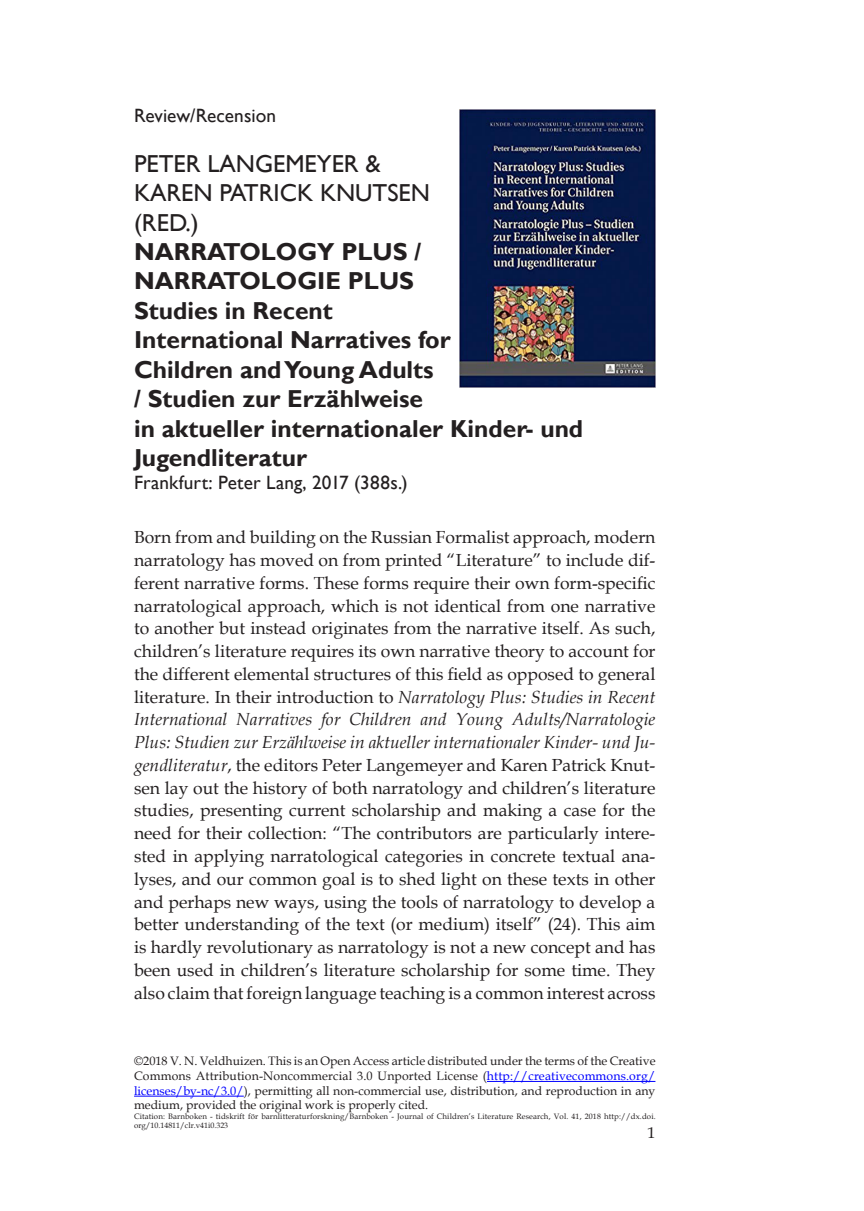
<style>
.page{position:relative;width:864px;height:1211px;background:#fff}
.page>*{position:absolute;margin:0;border:0;box-sizing:border-box;transform-origin:0 0}
.Rubrik-undertitel{font:700 24.5px/29.4px "Gill Sans";color:#231f20}
.Rubrik-författarnamn{font:24.5px/29.4px "Gill Sans";color:#231f20}
.Rubrik-huvudtitel{font:700 24.5px/29.4px "Gill Sans";color:#231f20}
.Rubrik-undertitel-2{font:19.25px "Gill Sans";letter-spacing:.005em;color:#231f20}
.Rubrik-review_bokinf{font:19.25px "Gill Sans";color:#231f20}
.bröd{font:17.5px/22.8px "Book Antiqua";color:#231f20;text-align:justify}
.t1{font:15.75px "Book Antiqua";color:#231f20}
.sidfot{font:12.25px/14.7px "Book Antiqua";color:#231f20;text-align:justify}
.Sidfot-citation{font:7.88px/9.5px "Book Antiqua";letter-spacing:.015em;color:#231f20}
.s1{font-style:italic}
.s2{color:#00f}
</style>
<div class="page">
<hr style="left:486px;top:1081px;width:169px;height:1px;background:#00f">
<hr style="left:134px;top:1095px;width:110px;height:1px;background:#00f">
<img style="left:459px;top:109px;width:196px;height:278px">
<p class="Rubrik-review_bokinf" style="left:134px;top:105px;width:143px">Review/Recension</p>
<p class="Rubrik-författarnamn" style="left:134px;top:149px;width:297px">PETER LANGEMEYER &amp;<br>KAREN PATRICK KNUTSEN (RED.)</p>
<p class="Rubrik-huvudtitel" style="left:134px;top:238px;width:289px">NARRATOLOGY PLUS /<br>NARRATOLOGIE PLUS</p>
<p class="Rubrik-undertitel" style="left:134px;top:296px;width:450px">Studies in Recent<br>International Narratives for<br>Children and Young Adults<br>/ Studien zur Erzählweise<br>in aktueller internationaler Kinder- und<br>Jugendliteratur</p>
<p class="Rubrik-undertitel-2" style="left:134px;top:471px;width:275px">Frankfurt: Peter Lang, 2017 (388s.)</p>
<p class="bröd" style="left:134px;top:525px;width:522px">Born from and building on the Russian Formalist approach, modern narratology has moved on from printed “Literature” to include dif&shy;ferent narrative forms. These forms require their own form-specific narratological approach, which is not identical from one narrative to another but instead originates from the narrative itself. As such, children’s literature requires its own narrative theory to account for the different elemental structures of this field as opposed to general literature. In their introduction to <span class="s1">Narratology Plus: Studies in Recent International Narratives for Children and Young Adults/Narratologie Plus: Studien zur Erzählweise in aktueller internationaler Kinder- und Ju&shy;gendliteratur</span>, the editors Peter Langemeyer and Karen Patrick Knut&shy;sen lay out the history of both narratology and children’s literature studies, presenting current scholarship and making a case for the need for their collection: “The contributors are particularly intere&shy;sted in applying narratological categories in concrete textual ana&shy;lyses, and our common goal is to shed light on these texts in other and perhaps new ways, using the tools of narratology to develop a better understanding of the text (or medium) itself” (24). This aim is hardly revolutionary as narratology is not a new concept and has been used in children’s literature scholarship for some time. They also claim that foreign language teaching is a common interest across</p>
<p class="sidfot" style="left:134px;top:1053px;width:523px">©2018 V. N. Veldhuizen. This is an Open Access article distributed under the terms of the Creative Commons Attribution-Noncommercial 3.0 Unported License (<span class="s2">http://creativecommons.org/ licenses/by-nc/3.0/</span>), permitting all non-commercial use, distribution, and reproduction in any medium, provided the original work is properly cited.</p>
<p class="Sidfot-citation" style="left:134px;top:1111px;width:523px">Citation: Barnboken - tidskrift för barnlitteraturforskning/Barnboken - Journal of Children’s Literature Research, Vol. 41, 2018 http://dx.doi. org/10.14811/clr.v41i0.323</p>
<p class="t1" style="left:647px;top:1121px;width:9px">1</p>
</div>
